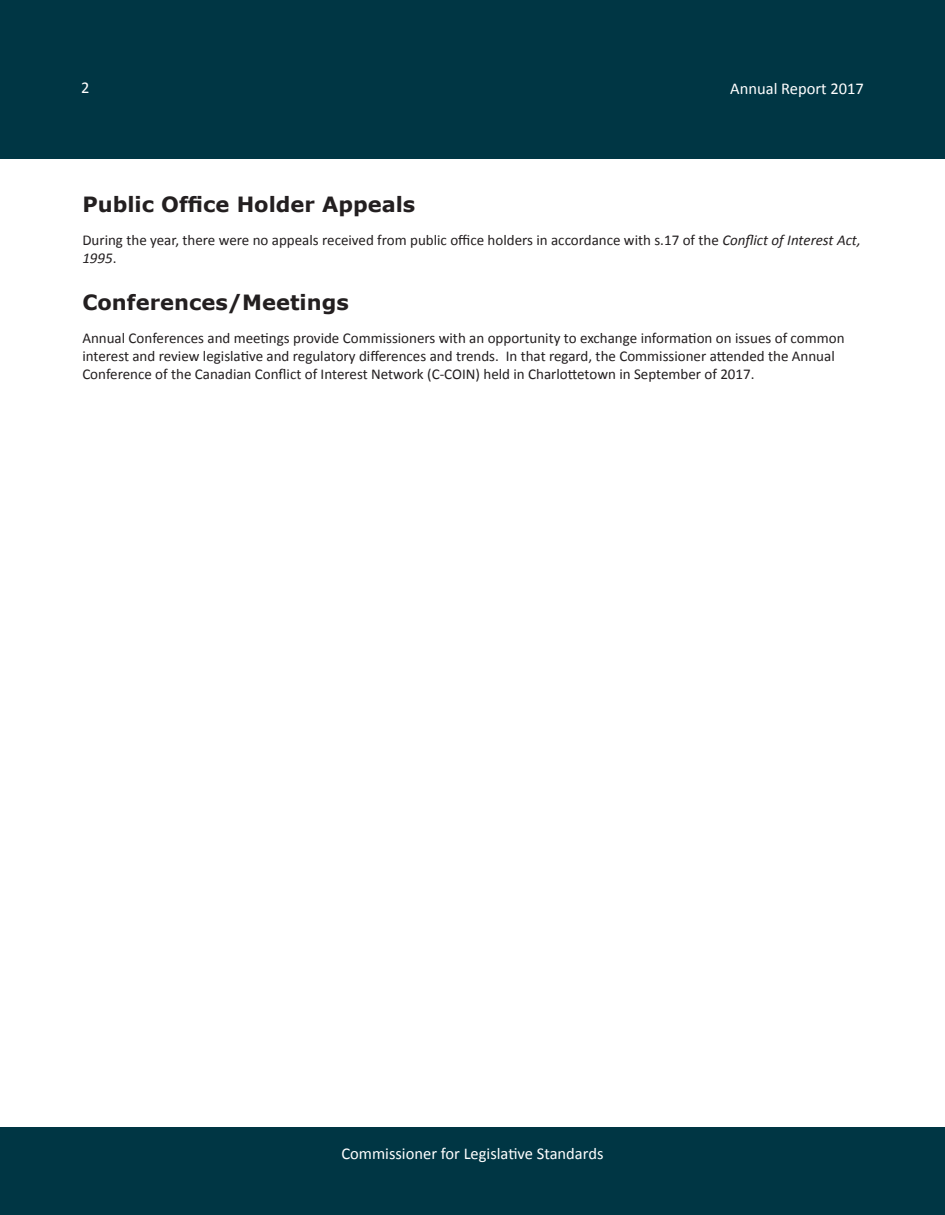
<style>
.page{position:relative;width:945px;height:1215px;background:#fff}
.page>*{position:absolute;margin:0;border:0;box-sizing:border-box;transform-origin:0 0}
.t1{font:700 21px "Verdana";color:#231f20}
.t2{font:16.5px "Calibri";color:#fff}
.t3{font:15px/18px "Calibri";color:#231f20}
.s1{font-style:italic}
</style>
<div class="page">
<div style="left:0;top:0;width:945px;height:159px;background:#003644"></div>
<div style="left:0;top:1128px;width:945px;height:87px;background:#003644"></div>
<p class="t2" style="left:81px;top:77px;width:10px">2</p>
<p class="t2" style="left:730px;top:78px;width:135px">Annual Report 2017</p>
<p class="t1" style="left:82px;top:189px;width:335px">Public Office Holder Appeals</p>
<p class="t3" style="left:82px;top:232px;width:780px">During the year, there were no appeals received from public office holders in accordance with s.17 of the <span class="s1">Conflict of Interest Act,<br>1995</span>.</p>
<p class="t1" style="left:82px;top:287px;width:268px">Conferences/Meetings</p>
<p class="t3" style="left:82px;top:330px;width:764px">Annual Conferences and meetings provide Commissioners with an opportunity to exchange information on issues of common interest and review legislative and regulatory differences and trends. In that regard, the Commissioner attended the Annual<br>Conference of the Canadian Conflict of Interest Network (C-COIN) held in Charlottetown in September of 2017.</p>
<p class="t2" style="left:341px;top:1144px;width:264px">Commissioner for Legislative Standards</p>
</div>
